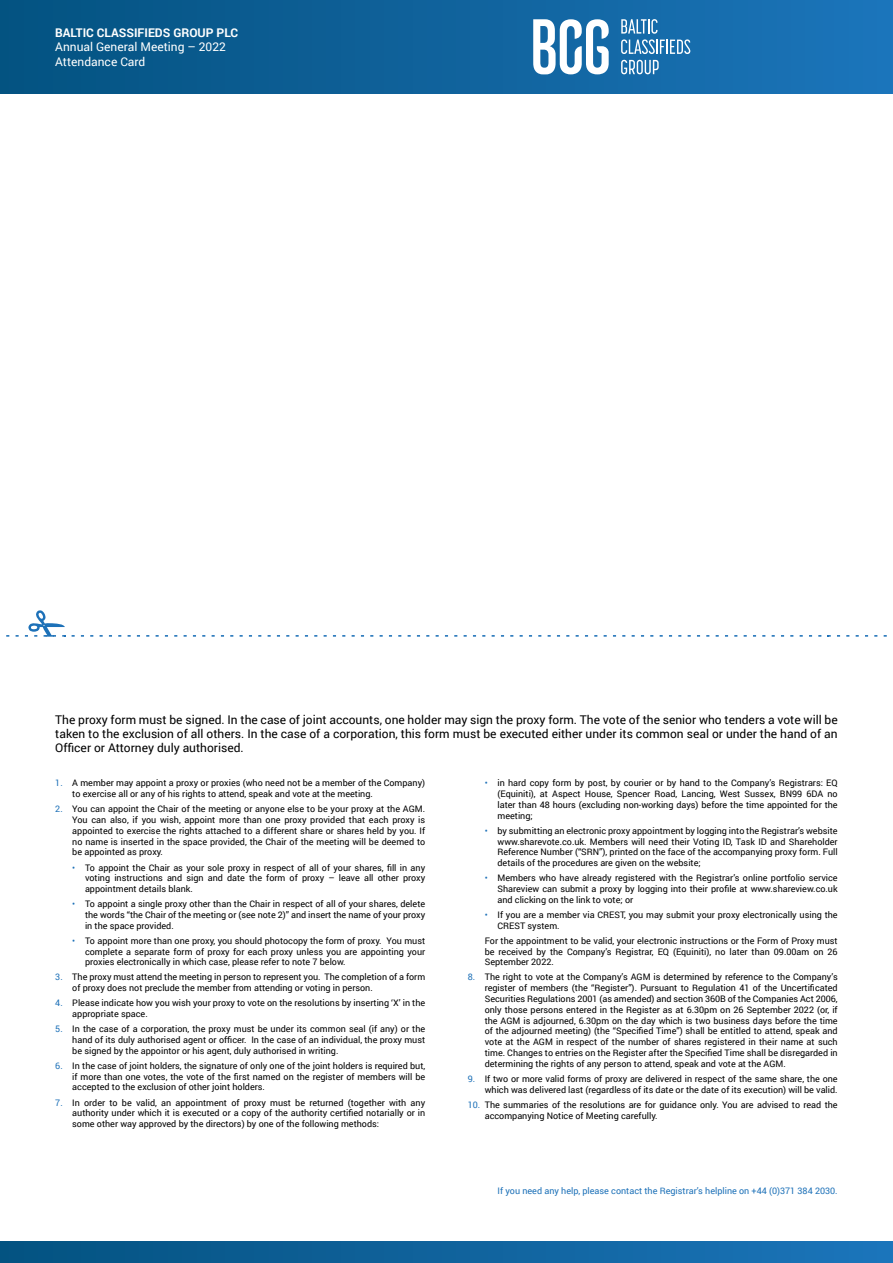
<style>
.page{position:relative;width:893px;height:1263px;background:#fff}
.page>*{position:absolute;margin:0;border:0;box-sizing:border-box;transform-origin:0 0}
.t1{font:12px/14.4px "Roboto";color:#000;text-align:justify}
.t2{font:12px/14.4px "Roboto";color:#fff}
.t3{font:700 12px "Roboto";color:#fff}
.t4{font:9px/10.8px "Roboto";color:#000;text-align:justify}
.t5{font:9px "Roboto";color:#1d71b8}
.s1{color:#1e71b8}
</style>
<div class="page">
<div style="left:0;top:0;width:893px;height:94px;background:linear-gradient(to right,#045280,#1c74ba)"></div>
<div style="left:0;top:1242px;width:893px;height:21px;background:linear-gradient(to right,#045280,#1c74ba)"></div>
<svg style="left:533px;top:19px;width:76px;height:55px"></svg>
<svg style="left:621px;top:19px;width:69px;height:35px;background:#4d8ebe"></svg>
<svg style="left:621px;top:60px;width:38px;height:14px"></svg>
<svg style="left:72px;top:635px;width:749px;height:2px"></svg>
<svg style="left:25px;top:610px;width:40px;height:27px"></svg>
<h1 class="t3" style="left:55px;top:24px;width:185px">BALTIC CLASSIFIEDS GROUP PLC</h1>
<h1 class="t2" style="left:55px;top:40px;width:172px">Annual General Meeting – 2022<br>Attendance Card</h1>
<p class="t1" style="left:55px;top:712px;width:784px">The proxy form must be signed. In the case of joint accounts, one holder may sign the proxy form. The vote of the senior who tenders a vote will be taken to the exclusion of all others. In the case of a corporation, this form must be executed either under its common seal or under the hand of an Officer or Attorney duly authorised.</p>
<p class="t4" style="left:72px;top:777px;width:354px;text-indent:-17px"><span class="s1">1.</span> A member may appoint a proxy or proxies (who need not be a member of the Company) to exercise all or any of his rights to attend, speak and vote at the meeting.</p>
<p class="t4" style="left:72px;top:803px;width:354px;text-indent:-17px"><span class="s1">2.</span> You can appoint the Chair of the meeting or anyone else to be your proxy at the AGM.<br>You can also, if you wish, appoint more than one proxy provided that each proxy is appointed to exercise the rights attached to a different share or shares held by you. If no name is inserted in the space provided, the Chair of the meeting will be deemed to be appointed as proxy.</p>
<p class="t4" style="left:85px;top:861px;width:342px;text-indent:-13px"><span class="s1">•</span> To appoint the Chair as your sole proxy in respect of all of your shares, fill in any voting instructions and sign and date the form of proxy – leave all other proxy appointment details blank.</p>
<p class="t4" style="left:85px;top:898px;width:342px;text-indent:-13px"><span class="s1">•</span> To appoint a single proxy other than the Chair in respect of all of your shares, delete the words “the Chair of the meeting or (see note 2)” and insert the name of your proxy in the space provided.</p>
<p class="t4" style="left:85px;top:935px;width:342px;text-indent:-13px"><span class="s1">•</span> To appoint more than one proxy, you should photocopy the form of proxy. You must complete a separate form of proxy for each proxy unless you are appointing your proxies electronically in which case, please refer to note 7 below.</p>
<p class="t4" style="left:72px;top:971px;width:354px;text-indent:-17px"><span class="s1">3.</span> The proxy must attend the meeting in person to represent you. The completion of a form of proxy does not preclude the member from attending or voting in person.</p>
<p class="t4" style="left:72px;top:997px;width:354px;text-indent:-17px"><span class="s1">4.</span> Please indicate how you wish your proxy to vote on the resolutions by inserting ‘X’ in the appropriate space.</p>
<p class="t4" style="left:72px;top:1023px;width:354px;text-indent:-17px"><span class="s1">5.</span> In the case of a corporation, the proxy must be under its common seal (if any) or the hand of its duly authorised agent or officer. In the case of an individual, the proxy must be signed by the appointor or his agent, duly authorised in writing.</p>
<p class="t4" style="left:72px;top:1060px;width:354px;text-indent:-17px"><span class="s1">6.</span> In the case of joint holders, the signature of only one of the joint holders is required but, if more than one votes, the vote of the first named on the register of members will be accepted to the exclusion of other joint holders.</p>
<p class="t4" style="left:72px;top:1096px;width:354px;text-indent:-17px"><span class="s1">7.</span> In order to be valid, an appointment of proxy must be returned (together with any authority under which it is executed or a copy of the authority certified notarially or in some other way approved by the directors) by one of the following methods:</p>
<p class="t4" style="left:497px;top:777px;width:342px;text-indent:-13px"><span class="s1">•</span> in hard copy form by post, by courier or by hand to the Company’s Registrars: EQ (Equiniti), at Aspect House, Spencer Road, Lancing, West Sussex, BN99 6DA no later than 48 hours (excluding non-working days) before the time appointed for the meeting;</p>
<p class="t4" style="left:497px;top:825px;width:342px;text-indent:-13px"><span class="s1">•</span> by submitting an electronic proxy appointment by logging into the Registrar’s website www.sharevote.co.uk. Members will need their Voting ID, Task ID and Shareholder Reference Number (“SRN”), printed on the face of the accompanying proxy form. Full details of the procedures are given on the website;</p>
<p class="t4" style="left:497px;top:872px;width:342px;text-indent:-13px"><span class="s1">•</span> Members who have already registered with the Registrar’s online portfolio service Shareview can submit a proxy by logging into their profile at www.shareview.co.uk and clicking on the link to vote; or</p>
<p class="t4" style="left:497px;top:909px;width:342px;text-indent:-13px"><span class="s1">•</span> If you are a member via CREST, you may submit your proxy electronically using the<br>CREST system.</p>
<p class="t4" style="left:485px;top:935px;width:354px">For the appointment to be valid, your electronic instructions or the Form of Proxy must be received by the Company’s Registrar, EQ (Equiniti), no later than 09.00am on 26<br>September 2022.</p>
<p class="t4" style="left:485px;top:971px;width:354px;text-indent:-17px"><span class="s1">8.</span> The right to vote at the Company’s AGM is determined by reference to the Company’s register of members (the “Register”). Pursuant to Regulation 41 of the Uncertificated Securities Regulations 2001 (as amended) and section 360B of the Companies Act 2006, only those persons entered in the Register as at 6.30pm on 26 September 2022 (or, if the AGM is adjourned, 6.30pm on the day which is two business days before the time of the adjourned meeting) (the “Specified Time”) shall be entitled to attend, speak and vote at the AGM in respect of the number of shares registered in their name at such time. Changes to entries on the Register after the Specified Time shall be disregarded in determining the rights of any person to attend, speak and vote at the AGM.</p>
<p class="t4" style="left:468px;top:1073px;width:371px;text-align:right"><span class="s1">9.</span> If two or more valid forms of proxy are delivered in respect of the same share, the one which was delivered last (regardless of its date or the date of its execution) will be valid.</p>
<p class="t4" style="left:485px;top:1099px;width:354px;text-indent:-17px"><span class="s1">10.</span> The summaries of the resolutions are for guidance only. You are advised to read the accompanying Notice of Meeting carefully.</p>
<p class="t5" style="left:498px;top:1184px;width:342px">If you need any help, please contact the Registrar’s helpline on +44 (0)371 384 2030.</p>
</div>
